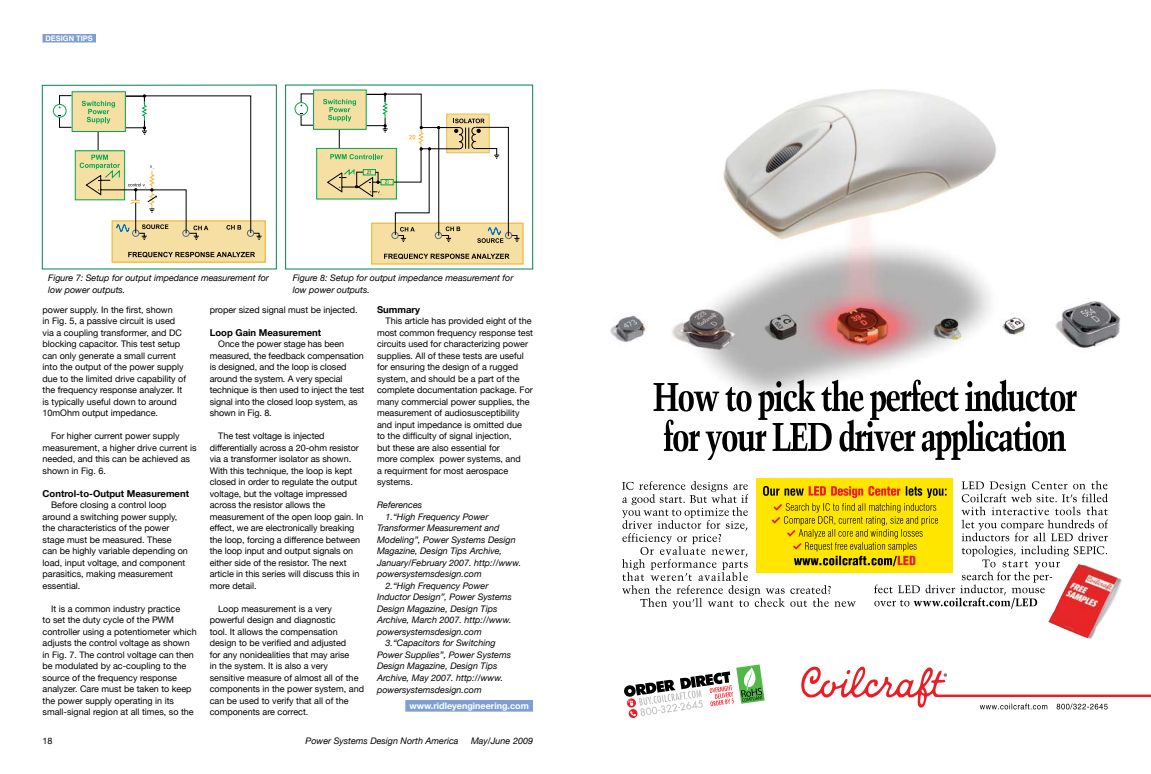
<style>
.page{position:relative;width:1151px;height:774px;background:#fff}
.page>*{position:absolute;margin:0;border:0;box-sizing:border-box;transform-origin:0 0}
.t1{font:700 9.5px "Helvetica Neue";color:#000}
.t2{font:9px/11.5px "Helvetica Neue";color:#000}
.t3{font:italic 9px/11.5px "Helvetica Neue";color:#000}
.t4{font:700 9px "Helvetica Neue";color:#fff}
.t5{font:700 7.5px "Helvetica";color:#fff}
</style>
<div class="page">
<div style="left:43px;top:34px;width:52px;height:8px;background:#7f9fd3"></div>
<img style="left:610px;top:89px;width:511px;height:291px">
<svg style="left:624px;top:664px;width:141px;height:54px"></svg>
<svg style="left:801px;top:666px;width:350px;height:43px"></svg>
<img style="left:1048px;top:574px;width:74px;height:65px">
<div style="left:756px;top:478px;width:197px;height:94px;background:#ffe600"></div>
<svg style="left:622px;top:481px;width:486px;height:128px"></svg>
<svg style="left:653px;top:380px;width:424px;height:80px"></svg>
<div style="left:112px;top:221px;width:153px;height:41px;background:#f6dfa3"></div>
<div style="left:111px;top:220px;width:155px;height:43px;border:1px solid #f0be49"></div>
<svg style="left:128px;top:252px;width:127px;height:6px"></svg>
<div style="left:72px;top:92px;width:53px;height:39px;background:#f6dfa3"></div>
<div style="left:72px;top:91px;width:54px;height:41px;border:1px solid #00a650"></div>
<div style="left:53px;top:104px;width:14px;height:14px;border:1px solid #00a650;border-radius:50%"></div>
<svg style="left:58px;top:95px;width:204px;height:145px"></svg>
<div style="left:42px;top:85px;width:235px;height:184px;border:1px solid #008650"></div>
<div style="left:372px;top:223px;width:151px;height:41px;background:#f6dfa3"></div>
<div style="left:371px;top:223px;width:153px;height:42px;border:1px solid #f0be49"></div>
<svg style="left:384px;top:254px;width:125px;height:5px"></svg>
<div style="left:314px;top:90px;width:52px;height:39px;background:#f6dfa3"></div>
<div style="left:295px;top:102px;width:13px;height:14px;border:1px solid #00a650;border-radius:50%"></div>
<svg style="left:300px;top:93px;width:220px;height:150px"></svg>
<div style="left:285px;top:85px;width:248px;height:184px;border:1px solid #008650"></div>
<div style="left:406px;top:701px;width:126px;height:10px;background:#7f9fd3"></div>
<div style="left:405px;top:700px;width:128px;height:12px;border:1px solid #7f9fd3"></div>
<p class="t5" style="left:45px;top:32px;width:49px">DESIGN TIPS</p>
<p class="t3" style="left:48px;top:272px;width:222px">Figure 7: Setup for output impedance measurement for low power outputs.</p>
<p class="t3" style="left:293px;top:272px;width:222px">Figure 8: Setup for output impedance measurement for low power outputs.</p>
<p class="t2" style="left:43px;top:304px;width:145px">power supply. In the first, shown<br>in Fig. 5, a passive circuit is used via a coupling transformer, and DC blocking capacitor. This test setup can only generate a small current into the output of the power supply due to the limited drive capability of the frequency response analyzer. It is typically useful down to around 10mOhm output impedance.</p>
<p class="t2" style="left:43px;top:430px;width:156px;text-indent:8px">For higher current power supply measurement, a higher drive current is needed, and this can be achieved as shown in Fig. 6.</p>
<p class="t1" style="left:43px;top:488px;width:148px">Control-to-Output Measurement</p>
<p class="t2" style="left:43px;top:499px;width:147px;text-indent:8px">Before closing a control loop around a switching power supply, the characteristics of the power stage must be measured. These can be highly variable depending on load, input voltage, and component parasitics, making measurement essential.</p>
<p class="t2" style="left:43px;top:603px;width:156px;text-indent:8px">It is a common industry practice<br>to set the duty cycle of the PWM controller using a potentiometer which adjusts the control voltage as shown in Fig. 7. The control voltage can then be modulated by ac-coupling to the source of the frequency response analyzer. Care must be taken to keep the power supply operating in its small-signal region at all times, so the</p>
<p class="t2" style="left:210px;top:304px;width:149px">proper sized signal must be injected.</p>
<p class="t1" style="left:210px;top:327px;width:113px">Loop Gain Measurement</p>
<p class="t2" style="left:210px;top:338px;width:156px;text-indent:8px">Once the power stage has been measured, the feedback compensation is designed, and the loop is closed around the system. A very special technique is then used to inject the test signal into the closed loop system, as shown in Fig. 8.</p>
<p class="t2" style="left:210px;top:430px;width:155px;text-indent:8px">The test voltage is injected differentially across a 20-ohm resistor via a transformer isolator as shown.<br>With this technique, the loop is kept closed in order to regulate the output voltage, but the voltage impressed across the resistor allows the measurement of the open loop gain. In effect, we are electronically breaking the loop, forcing a difference between the loop input and output signals on either side of the resistor. The next article in this series will discuss this in more detail.</p>
<p class="t2" style="left:210px;top:603px;width:156px;text-indent:8px">Loop measurement is a very powerful design and diagnostic<br>tool. It allows the compensation design to be verified and adjusted<br>for any nonidealities that may arise<br>in the system. It is also a very sensitive measure of almost all of the components in the power system, and can be used to verify that all of the components are correct.</p>
<p class="t1" style="left:377px;top:304px;width:45px">Summary</p>
<p class="t2" style="left:377px;top:315px;width:157px;text-indent:8px">This article has provided eight of the most common frequency response test circuits used for characterizing power supplies. All of these tests are useful for ensuring the design of a rugged system, and should be a part of the complete documentation package. For many commercial power supplies, the measurement of audiosusceptibility and input impedance is omitted due<br>to the difficulty of signal injection,<br>but these are also essential for<br>more complex power systems, and<br>a requirment for most aerospace systems.</p>
<p class="t3" style="left:377px;top:499px;width:47px">References</p>
<p class="t3" style="left:386px;top:511px;width:104px">1.“High Frequency Power</p>
<p class="t3" style="left:377px;top:522px;width:124px">Transformer Measurement and</p>
<p class="t3" style="left:377px;top:534px;width:140px">Modeling”, Power Systems Design</p>
<p class="t3" style="left:377px;top:545px;width:127px">Magazine, Design Tips Archive,</p>
<p class="t3" style="left:377px;top:557px;width:146px">January/February 2007. http://www.</p>
<p class="t3" style="left:377px;top:568px;width:106px">powersystemsdesign.com</p>
<p class="t3" style="left:386px;top:580px;width:104px">2.“High Frequency Power</p>
<p class="t3" style="left:377px;top:591px;width:136px">Inductor Design”, Power Systems</p>
<p class="t3" style="left:377px;top:603px;width:122px">Design Magazine, Design Tips</p>
<p class="t3" style="left:377px;top:614px;width:136px">Archive, March 2007. http://www.</p>
<p class="t3" style="left:377px;top:626px;width:106px">powersystemsdesign.com</p>
<p class="t3" style="left:386px;top:637px;width:112px">3.“Capacitors for Switching</p>
<p class="t3" style="left:377px;top:649px;width:135px">Power Supplies”, Power Systems</p>
<p class="t3" style="left:377px;top:660px;width:122px">Design Magazine, Design Tips</p>
<p class="t3" style="left:377px;top:672px;width:128px">Archive, May 2007. http://www.</p>
<p class="t3" style="left:377px;top:683px;width:106px">powersystemsdesign.com</p>
<p class="t4" style="left:409px;top:700px;width:121px">www.ridleyengineering.com</p>
<p class="t2" style="left:42px;top:735px;width:12px">18</p>
<p class="t3" style="left:306px;top:735px;width:154px">Power Systems Design North America</p>
<p class="t3" style="left:471px;top:735px;width:63px">May/June 2009</p>
</div>
